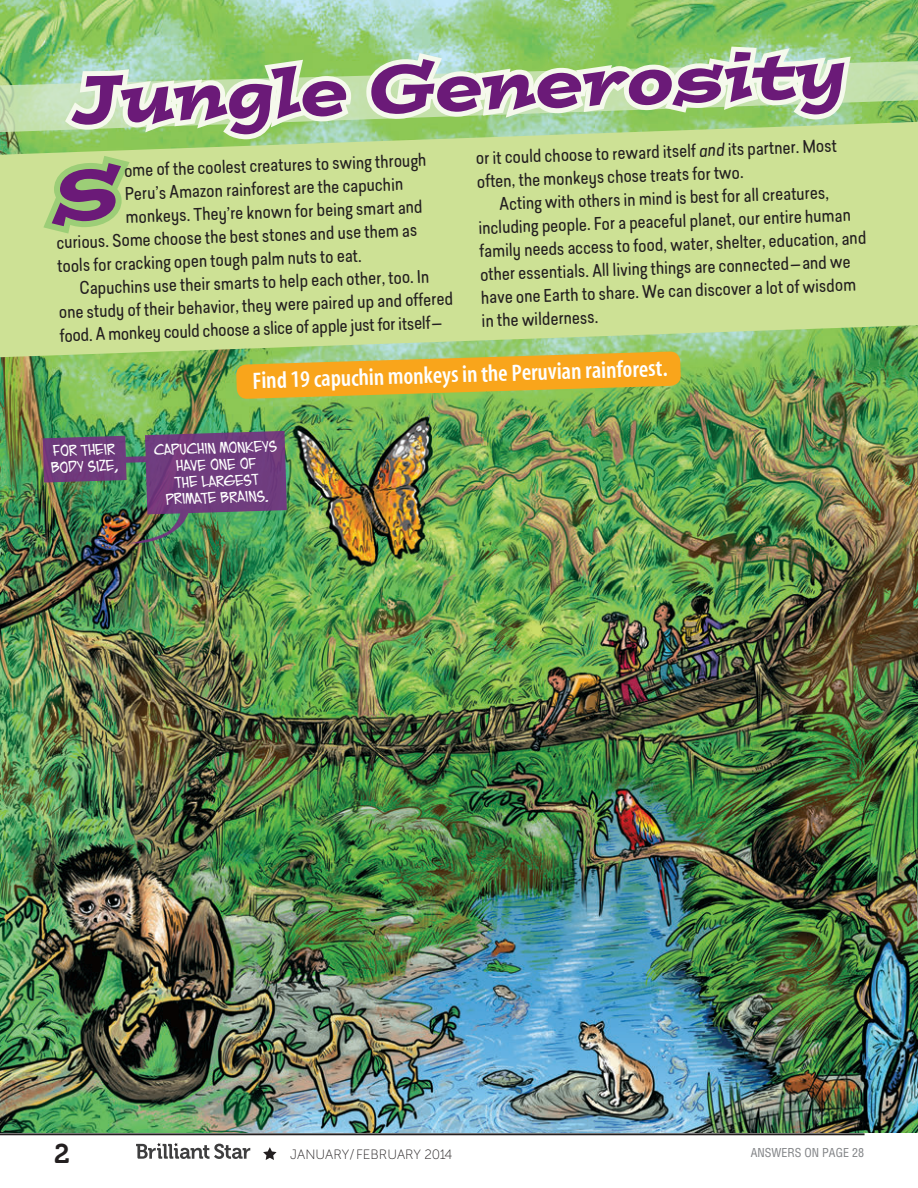
<style>
.page{position:relative;width:918px;height:1188px;background:#fff}
.page>*{position:absolute;margin:0;border:0;box-sizing:border-box;transform-origin:0 0}
.t1{font:italic 67.5px "Postino";color:#6b1a78}
.t2{font:27px "Museo 700";color:#231f20}
.t3{font:23.85px "Myriad MM 565 300";color:#fff}
.t4{font:17.25px/23.2px "Predige Rounded";color:#231f20}
.t5{font:15px/16.5px "Euro Comic";color:#fff;text-align:center}
.t6{font:13.5px "Museo Sans 100";color:#231f20}
.NewSmallerLLfont{font:condensed 12px "Helvetica";color:#808285}
.s1{font-style:italic}
</style>
<div class="page">
<svg style="left:136px;top:1143px;width:114px;height:16px"></svg>
<svg style="left:263px;top:1147px;width:14px;height:13px"></svg>
<hr style="left:0;top:1133px;width:865px;height:2px;background:#231f20">
<img style="left:0;top:0;width:918px;height:1133px">
<svg style="left:0;top:61px;width:918px;height:61px;background:#a7d18d"></svg>
<svg style="left:0;top:122px;width:918px;height:235px;background:#c0d98d"></svg>
<hr style="left:917px;top:880px;width:1px;height:48px;background:#bcd7ca">
<img style="left:35px;top:0;width:822px;height:667px">
<p class="t1" style="left:73px;top:54px;width:773px;rotate:-2deg">Jungle Generosity</p>
<p class="t4" style="left:124px;top:158px;width:304px;rotate:-2deg">ome of the coolest creatures to swing through</p>
<p class="t4" style="left:125px;top:182px;width:280px;rotate:-2deg">Peru’s Amazon rainforest are the capuchin</p>
<p class="t4" style="left:125px;top:205px;width:299px;rotate:-2deg">monkeys. They’re known for being smart and</p>
<p class="t4" style="left:56px;top:231px;width:362px;rotate:-2deg">curious. Some choose the best stones and use them as</p>
<p class="t4" style="left:57px;top:254px;width:306px;rotate:-2deg">tools for cracking open tough palm nuts to eat.</p>
<p class="t4" style="left:58px;top:277px;width:396px;text-indent:22px;rotate:-2deg">Capuchins use their smarts to help each other, too. In one study of their behavior, they were paired up and offered food. A monkey could choose a slice of apple just for itself—</p>
<p class="t4" style="left:476px;top:146px;width:362px;rotate:-2deg">or it could choose to reward itself <span class="s1">and</span> its partner. Most often, the monkeys chose treats for two.</p>
<p class="t4" style="left:477px;top:193px;width:389px;text-indent:22px;rotate:-2deg">Acting with others in mind is best for all creatures, including people. For a peaceful planet, our entire human family needs access to food, water, shelter, education, and other essentials. All living things are connected—and we have one Earth to share. We can discover a lot of wisdom in the wilderness.</p>
<p class="t3" style="left:252px;top:370px;width:417px;rotate:-2deg">Find 19 capuchin monkeys in the Peruvian rainforest.</p>
<p class="t5" style="left:50px;top:442px;width:69px;text-align:left;rotate:-2deg">For their body size,</p>
<p class="t5" style="left:154px;top:441px;width:124px;rotate:-2deg">capuchin monkeys have one of<br>the largest primate brains.</p>
<p class="t2" style="left:54px;top:1139px;width:17px">2</p>
<p class="t6" style="left:290px;top:1147px;width:164px">JANUARY/FEBRUARY 2014</p>
<p class="NewSmallerLLfont" style="left:751px;top:1145px;width:115px">ANSWERS ON PAGE 28</p>
</div>
